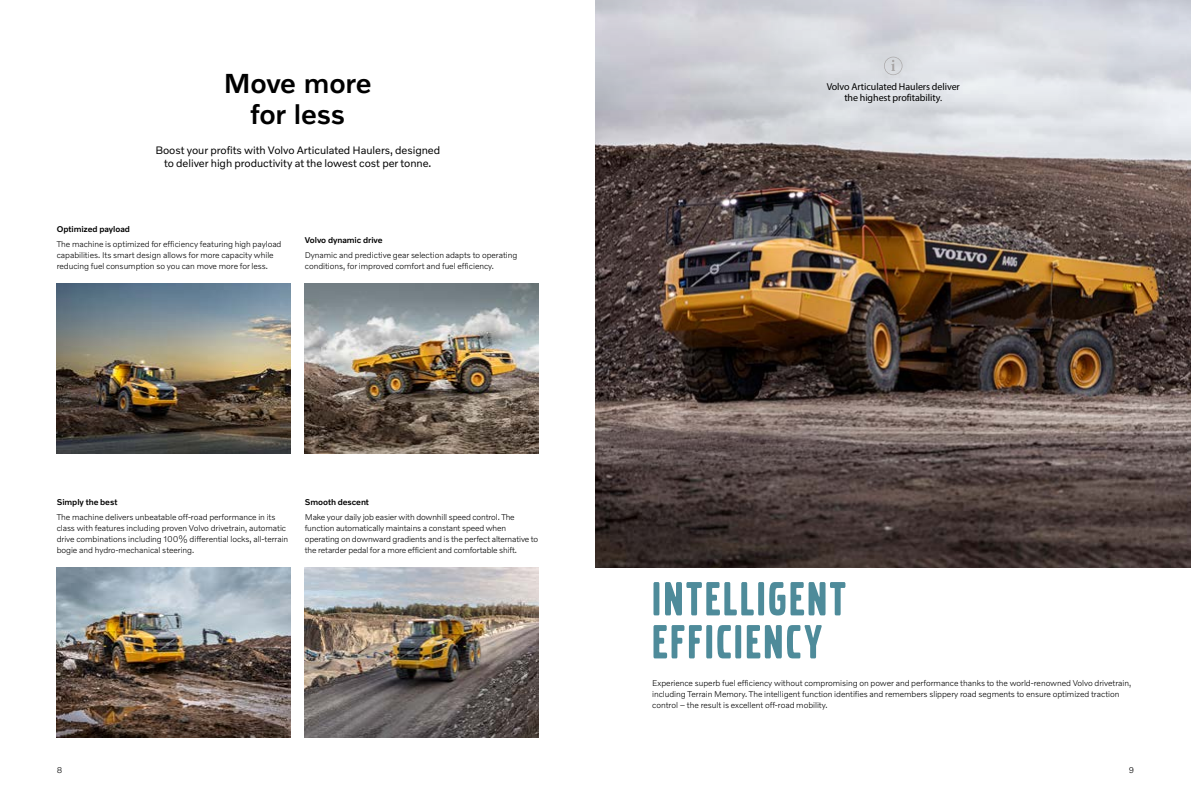
<style>
.page{position:relative;width:1191px;height:794px;background:#fff}
.page>*{position:absolute;margin:0;border:0;box-sizing:border-box;transform-origin:0 0}
.t1{font:50px/43px "Volvo Broad Pro";letter-spacing:.06em;color:#4e8b9a}
.t2{font:500 28px/31px "Volvo Novum";letter-spacing:-.01em;color:#000;text-align:center}
.t3{font:11px/13.2px "Volvo Novum";letter-spacing:-.005em;color:#000;text-align:center}
.t4{font:10px/11px "Myriad Pro";letter-spacing:-.005em;color:#000;text-align:center}
.t5{font:300 8.5px/11px "Volvo Novum";letter-spacing:-.005em;color:#000}
.t6{font:500 8.5px "Volvo Novum";letter-spacing:-.005em;color:#000}
</style>
<div class="page">
<img style="left:595px;top:149px;width:596px;height:418px">
<img style="left:57px;top:283px;width:234px;height:171px">
<img style="left:305px;top:283px;width:234px;height:171px">
<img style="left:57px;top:567px;width:234px;height:170px">
<img style="left:305px;top:567px;width:234px;height:170px">
<svg style="left:595px;top:0;width:596px;height:149px;background:#d4d6dc"></svg>
<svg style="left:884px;top:57px;width:18px;height:18px"></svg>
<h2 class="t2" style="left:224px;top:66px;width:149px">Move more for less</h2>
<p class="t3" style="left:155px;top:143px;width:286px">Boost your profits with Volvo Articulated Haulers, designed to deliver high productivity at the lowest cost per tonne.</p>
<p class="t6" style="left:57px;top:224px;width:75px">Optimized payload</p>
<p class="t5" style="left:57px;top:239px;width:226px">The machine is optimized for efficiency featuring high payload capabilities. Its smart design allows for more capacity while reducing fuel consumption so you can move more for less.</p>
<p class="t6" style="left:305px;top:235px;width:79px">Volvo dynamic drive</p>
<p class="t5" style="left:305px;top:250px;width:214px">Dynamic and predictive gear selection adapts to operating conditions, for improved comfort and fuel efficiency.</p>
<p class="t6" style="left:57px;top:496px;width:62px">Simply the best</p>
<p class="t5" style="left:57px;top:511px;width:233px">The machine delivers unbeatable off-road performance in its class with features including proven Volvo drivetrain, automatic drive combinations including 100% differential locks, all-terrain bogie and hydro-mechanical steering.</p>
<p class="t6" style="left:305px;top:496px;width:66px">Smooth descent</p>
<p class="t5" style="left:305px;top:511px;width:235px">Make your daily job easier with downhill speed control. The function automatically maintains a constant speed when operating on downward gradients and is the perfect alternative to the retarder pedal for a more efficient and comfortable shift.</p>
<p class="t4" style="left:826px;top:81px;width:135px">Volvo Articulated Haulers deliver the highest profitability.</p>
<h1 class="t1" style="left:652px;top:578px;width:195px">INTELLIGENT<br>EFFICIENCY</h1>
<p class="t5" style="left:652px;top:677px;width:480px">Experience superb fuel efficiency without compromising on power and performance thanks to the world-renowned Volvo drivetrain, including Terrain Memory. The intelligent function identifies and remembers slippery road segments to ensure optimized traction control – the result is excellent off-road mobility.</p>
<p class="t5" style="left:57px;top:764px;width:7px">8</p>
<p class="t5" style="left:1128px;top:764px;width:7px">9</p>
</div>
